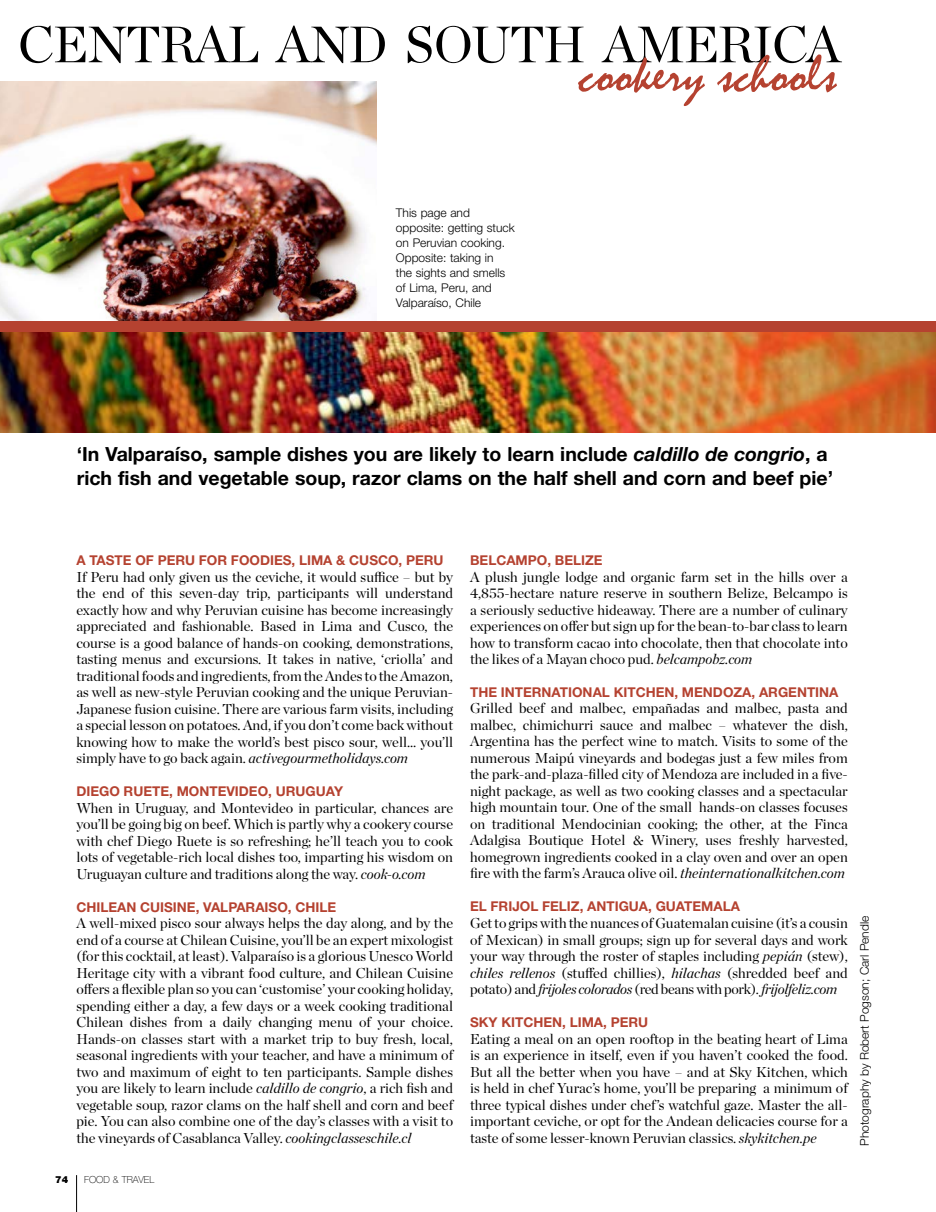
<style>
.page{position:relative;width:936px;height:1212px;background:#fff}
.page>*{position:absolute;margin:0;border:0;box-sizing:border-box;transform-origin:0 0}
.t1{font:52.65px "Mistral";color:#b54230}
.t2{font:51px "Chronicle Display";letter-spacing:-.02em;color:#000}
.t3{font:700 19.5px/24px "Helvetica Neue";color:#000}
.t4{font:14.25px/16.5px "Chronicle Display";color:#000;text-align:justify}
.t5{font:700 13.5px "Helvetica Neue";color:#b54230}
.t6{font:300 12px/15px "Helvetica Neue";color:#000}
.t7{font:100 9.75px "Helvetica Neue";color:#000}
.t8{font:900 9.75px "Helvetica Neue";color:#000}
.s1{font-style:italic}
</style>
<div class="page">
<hr style="left:76px;top:1175px;width:1px;height:37px;background:#000">
<img style="left:0;top:81px;width:377px;height:240px">
<img style="left:0;top:331px;width:935px;height:101px">
<div style="left:0;top:321px;width:935px;height:10px;background:#b54230"></div>
<h2 class="t2" style="left:18px;top:5px;width:824px">central and south america</h2>
<h1 class="t1" style="left:578px;top:45px;width:259px">cookery schools</h1>
<p class="t6" style="left:396px;top:205px;width:120px">This page and opposite: getting stuck on Peruvian cooking.<br>Opposite: taking in<br>the sights and smells of Lima, Peru, and<br>Valparaíso, Chile</p>
<h3 class="t3" style="left:77px;top:441px;width:757px">‘IN VALPARAÍSO, SAMPLE DISHES YOU ARE LIKELY TO LEARN INCLUDE <span class="s1">caldillo de congrio</span>, A<br>RICH FISH AND VEGETABLE SOUP, RAZOR CLAMS ON THE HALF SHELL AND CORN AND BEEF PIE’</h3>
<p class="t5" style="left:76px;top:552px;width:369px">A TASTE OF PERU FOR FOODIES, LIMA &amp; CUSCO, PERU</p>
<p class="t4" style="left:76px;top:567px;width:378px">If Peru had only given us the ceviche, it would suffice – but by the end of this seven-day trip, participants will understand exactly how and why Peruvian cuisine has become increasingly appreciated and fashionable. Based in Lima and Cusco, the course is a good balance of hands-on cooking, demonstrations, tasting menus and excursions. It takes in native, ‘criolla’ and traditional foods and ingredients, from the Andes to the Amazon, as well as new-style Peruvian cooking and the unique Peruvian-Japanese fusion cuisine. There are various farm visits, including a special lesson on potatoes. And, if you don’t come back without knowing how to make the world’s best pisco sour, well… you’ll simply have to go back again. <span class="s1">activegourmetholidays.com</span></p>
<p class="t5" style="left:76px;top:783px;width:268px">DIEGO RUETE, MONTEVIDEO, URUGUAY</p>
<p class="t4" style="left:76px;top:798px;width:378px">When in Uruguay, and Montevideo in particular, chances are you’ll be going big on beef. Which is partly why a cookery course with chef Diego Ruete is so refreshing; he’ll teach you to cook lots of vegetable-rich local dishes too, imparting his wisdom on Uruguayan culture and traditions along the way. <span class="s1">cook-o.com</span></p>
<p class="t5" style="left:76px;top:898px;width:261px">CHILEAN CUISINE, VALPARAISO, CHILE</p>
<p class="t4" style="left:76px;top:914px;width:379px">A well-mixed pisco sour always helps the day along, and by the end of a course at Chilean Cuisine, you’ll be an expert mixologist (for this cocktail, at least). Valparaíso is a glorious Unesco World Heritage city with a vibrant food culture, and Chilean Cuisine offers a flexible plan so you can ‘customise’ your cooking holiday, spending either a day, a few days or a week cooking traditional Chilean dishes from a daily changing menu of your choice.<br>Hands-on classes start with a market trip to buy fresh, local, seasonal ingredients with your teacher, and have a minimum of two and maximum of eight to ten participants. Sample dishes you are likely to learn include <span class="s1">caldillo de congrio</span>, a rich fish and vegetable soup, razor clams on the half shell and corn and beef pie. You can also combine one of the day’s classes with a visit to the vineyards of Casablanca Valley. <span class="s1">cookingclasseschile.cl</span></p>
<p class="t8" style="left:55px;top:1173px;width:15px">74</p>
<p class="t7" style="left:84px;top:1174px;width:72px">FOOD &amp; TRAVEL</p>
<p class="t5" style="left:470px;top:552px;width:134px">BELCAMPO, BELIZE</p>
<p class="t4" style="left:470px;top:567px;width:379px">A plush jungle lodge and organic farm set in the hills over a 4,855-hectare nature reserve in southern Belize, Belcampo is a seriously seductive hideaway. There are a number of culinary experiences on offer but sign up for the bean-to-bar class to learn how to transform cacao into chocolate, then that chocolate into the likes of a Mayan choco pud. <span class="s1">belcampobz.com</span></p>
<p class="t5" style="left:470px;top:684px;width:370px">THE INTERNATIONAL KITCHEN, MENDOZA, ARGENTINA</p>
<p class="t4" style="left:470px;top:699px;width:379px">Grilled beef and malbec, empañadas and malbec, pasta and malbec, chimichurri sauce and malbec – whatever the dish, Argentina has the perfect wine to match. Visits to some of the numerous Maipú vineyards and bodegas just a few miles from the park-and-plaza-filled city of Mendoza are included in a five&shy;night package, as well as two cooking classes and a spectacular high mountain tour. One of the small hands-on classes focuses on traditional Mendocinian cooking; the other, at the Finca Adalgisa Boutique Hotel &amp; Winery, uses freshly harvested, homegrown ingredients cooked in a clay oven and over an open fire with the farm’s Arauca olive oil. <span class="s1">theinternationalkitchen.com</span></p>
<p class="t5" style="left:470px;top:898px;width:271px">EL FRIJOL FELIZ, ANTIGUA, GUATEMALA</p>
<p class="t4" style="left:470px;top:914px;width:379px">Get to grips with the nuances of Guatemalan cuisine (it’s a cousin of Mexican) in small groups; sign up for several days and work your way through the roster of staples including <span class="s1">pepián</span> (stew), <span class="s1">chiles rellenos</span> (stuffed chillies), <span class="s1">hilachas</span> (shredded beef and potato) and <span class="s1">frijoles colorados</span> (red beans with pork). <span class="s1">frijolfeliz.com</span></p>
<p class="t5" style="left:470px;top:1014px;width:179px">SKY KITCHEN, LIMA, PERU</p>
<p class="t4" style="left:470px;top:1029px;width:380px">Eating a meal on an open rooftop in the beating heart of Lima is an experience in itself, even if you haven’t cooked the food.<br>But all the better when you have – and at Sky Kitchen, which is held in chef Yurac’s home, you’ll be preparing a minimum of three typical dishes under chef’s watchful gaze. Master the all&shy;important ceviche, or opt for the Andean delicacies course for a taste of some lesser-known Peruvian classics. <span class="s1">skykitchen.pe</span></p>
<p class="t6" style="left:856px;top:1146px;width:232px;rotate:-90deg">Photography by Robert Pogson; Carl Pendle</p>
</div>
